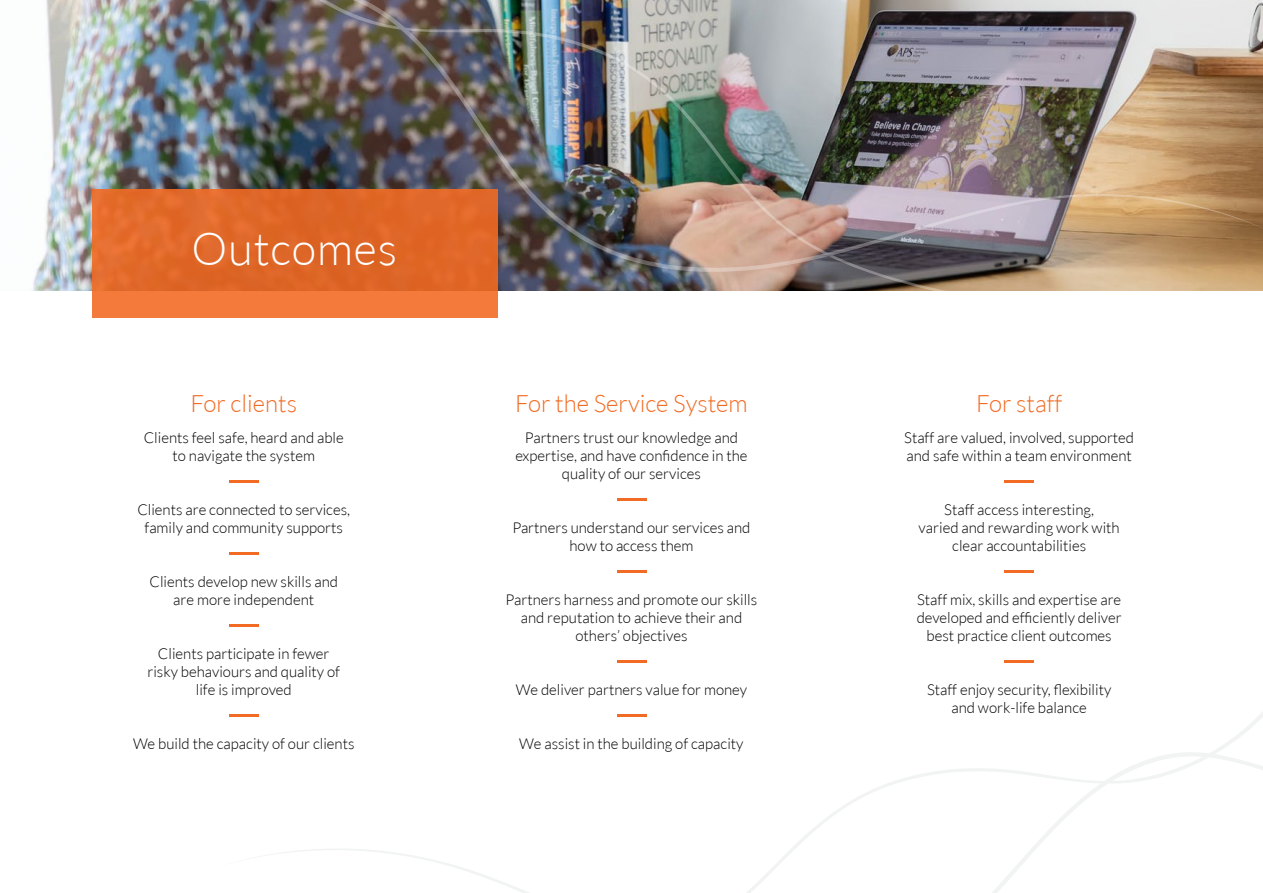
<style>
.page{position:relative;width:1263px;height:893px;background:#fff}
.page>*{position:absolute;margin:0;border:0;box-sizing:border-box;transform-origin:0 0}
.t1{font:300 45px "Lato";letter-spacing:.02em;color:#fff}
.t2{font:300 24px "Lato";color:#f26b24}
.t3{font:300 15px/18px "Lato";color:#000;text-align:center}
</style>
<div class="page">
<img style="left:32px;top:0;width:84px;height:291px">
<div style="left:92px;top:189px;width:406px;height:129px;background:#e87031"></div>
<hr style="left:229px;top:481px;width:30px;height:2px;background:#f26b24">
<hr style="left:1004px;top:481px;width:30px;height:2px;background:#f26b24">
<hr style="left:1004px;top:571px;width:30px;height:2px;background:#f26b24">
<hr style="left:617px;top:499px;width:29px;height:2px;background:#f26b24">
<hr style="left:617px;top:571px;width:29px;height:2px;background:#f26b24">
<hr style="left:229px;top:553px;width:30px;height:2px;background:#f26b24">
<svg style="left:229px;top:624px;width:1034px;height:269px"></svg>
<img style="left:116px;top:0;width:1147px;height:318px">
<h1 class="t1" style="left:192px;top:224px;width:207px">Outcomes</h1>
<h2 class="t2" style="left:191px;top:391px;width:108px">For clients</h2>
<p class="t3" style="left:144px;top:429px;width:202px">Clients feel safe, heard and able to navigate the system</p>
<p class="t3" style="left:137px;top:501px;width:214px">Clients are connected to services, family and community supports</p>
<p class="t3" style="left:150px;top:573px;width:190px">Clients develop new skills and are more independent</p>
<p class="t3" style="left:147px;top:645px;width:194px">Clients participate in fewer risky behaviours and quality of life is improved</p>
<p class="t3" style="left:133px;top:735px;width:223px">We build the capacity of our clients</p>
<h2 class="t2" style="left:515px;top:391px;width:234px">For the Service System</h2>
<p class="t3" style="left:515px;top:429px;width:234px">Partners trust our knowledge and expertise, and have confidence in the quality of our services</p>
<p class="t3" style="left:512px;top:519px;width:239px">Partners understand our services and how to access them</p>
<p class="t3" style="left:506px;top:591px;width:253px">Partners harness and promote our skills and reputation to achieve their and others’ objectives</p>
<p class="t3" style="left:516px;top:681px;width:233px">We deliver partners value for money</p>
<p class="t3" style="left:519px;top:735px;width:226px">We assist in the building of capacity</p>
<h2 class="t2" style="left:976px;top:391px;width:87px">For staff</h2>
<p class="t3" style="left:904px;top:429px;width:231px;text-align:left">Staff are valued, involved, supported and safe within a team environment</p>
<p class="t3" style="left:919px;top:501px;width:203px">Staff access interesting,<br>varied and rewarding work with clear accountabilities</p>
<p class="t3" style="left:917px;top:591px;width:207px">Staff mix, skills and expertise are developed and efficiently deliver best practice client outcomes</p>
<p class="t3" style="left:927px;top:681px;width:186px">Staff enjoy security, flexibility and work-life balance</p>
</div>
